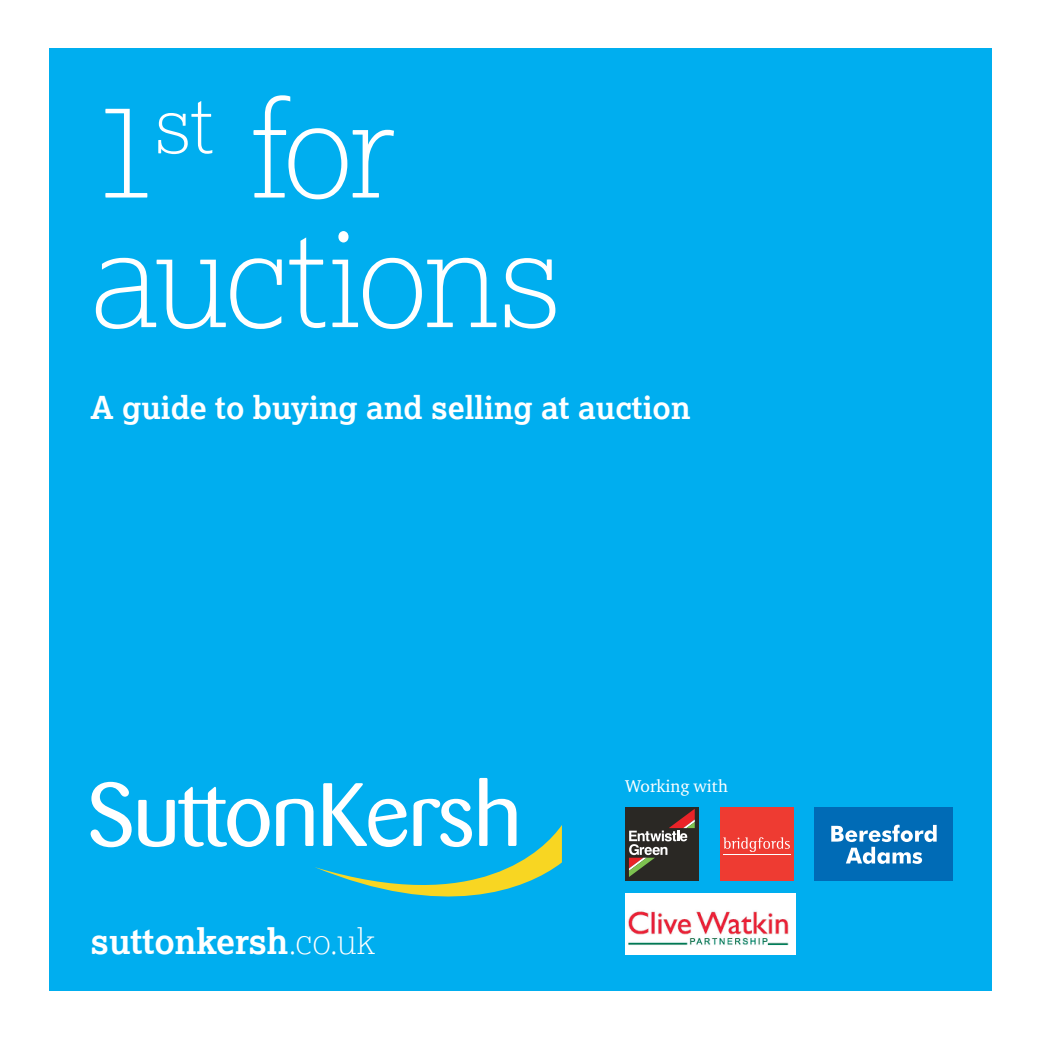
<style>
.page{position:relative;width:1042px;height:1041px;background:#fff}
.page>*{position:absolute;margin:0;border:0;box-sizing:border-box;transform-origin:0 0}
.t1{font:100 133px/129.5px "Lexia";letter-spacing:-.035em;color:#fff}
.t2{font:700 35px "Lexia";color:#fff}
.t3{font:700 31.5px "Lexia";color:#fff}
.t4{font:17.5px "Charter ITC Pro";color:#fff}
.s1{font-weight:100}
</style>
<div class="page">
<div style="left:50px;top:48px;width:942px;height:943px;background:#00aeef"></div>
<svg style="left:91px;top:782px;width:41px;height:65px"></svg>
<svg style="left:138px;top:787px;width:132px;height:60px"></svg>
<svg style="left:276px;top:778px;width:286px;height:118px"></svg>
<div style="left:815px;top:807px;width:138px;height:74px;background:#006bb6"></div>
<svg style="left:831px;top:824px;width:106px;height:40px"></svg>
<img style="left:625px;top:893px;width:170px;height:61px">
<div style="left:720px;top:807px;width:73px;height:74px;background:#ee3b32"></div>
<svg style="left:723px;top:837px;width:67px;height:15px"></svg>
<hr style="left:723px;top:854px;width:67px;height:1px;background:#fff">
<div style="left:625px;top:807px;width:74px;height:74px;background:#2a2824"></div>
<svg style="left:629px;top:808px;width:66px;height:69px"></svg>
<h1 class="t1" style="left:91px;top:81px;width:472px">1<sup>st</sup> for auctions</h1>
<p class="t3" style="left:91px;top:388px;width:601px">A guide to buying and selling at auction</p>
<p class="t2" style="left:91px;top:918px;width:286px">suttonkersh<span class="s1">.co.uk</span></p>
<p class="t4" style="left:625px;top:775px;width:104px">Working with</p>
</div>
